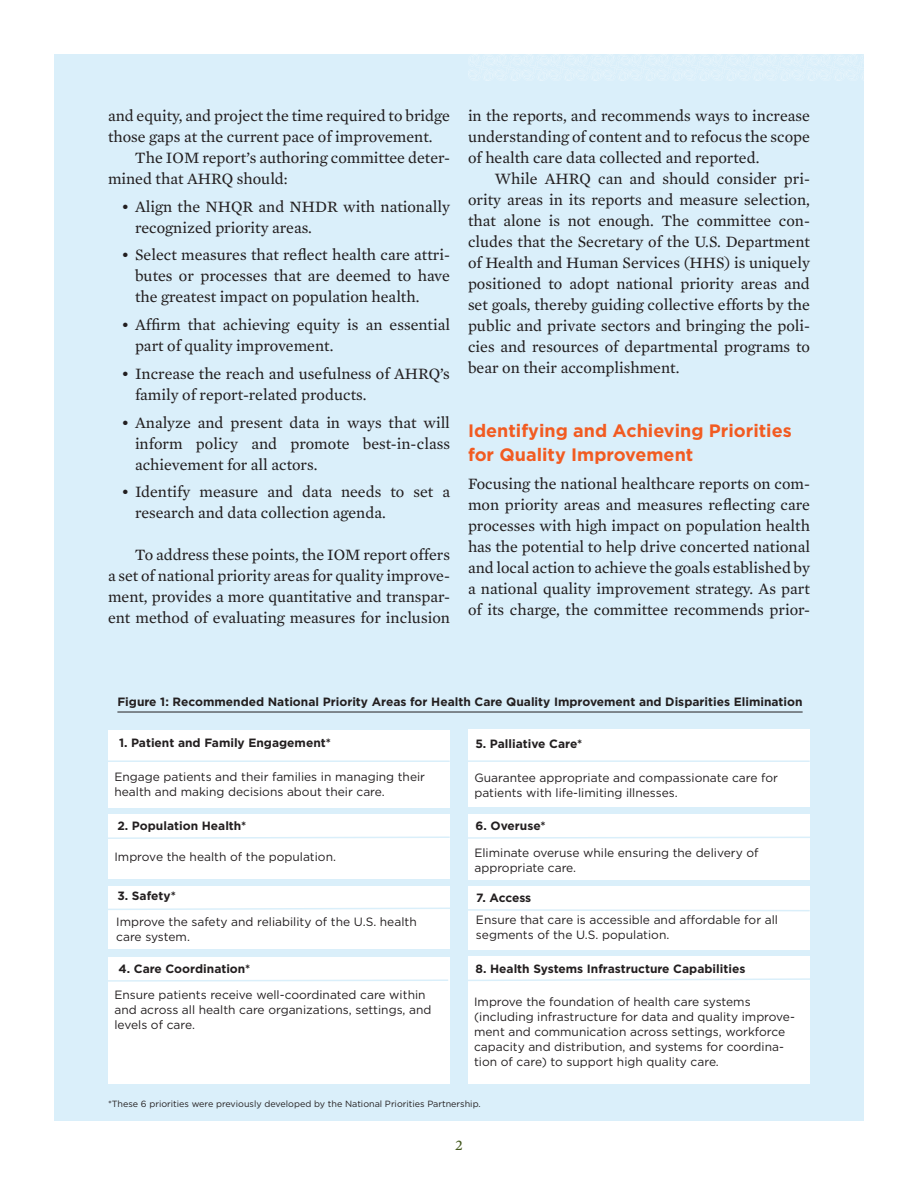
<style>
.page{position:relative;width:918px;height:1188px;background:#fff}
.page>*{position:absolute;margin:0;border:0;box-sizing:border-box;transform-origin:0 0}
.Header_B{font:700 18px/24px "Gotham";color:#f25b21}
.Body_Text{font:16.2px/21px "Mercury Text G2";color:#231f20;text-align:justify}
.t1{font:15px "Mercury Text G2";color:#44591f}
.Table__Data{font:12px/15px "Gotham";color:#231f20}
.Table__Data-2{font:700 12px "Gotham";color:#231f20}
.Table__Header{font:700 12px "Gotham";color:#231f20}
.Body_Text-2{font:9px "Gotham";color:#231f20}
</style>
<div class="page">
<div style="left:54px;top:54px;width:810px;height:1066px;background:#daeffa"></div>
<svg style="left:468px;top:54px;width:395px;height:27px"></svg>
<hr style="left:117px;top:712px;width:686px;height:1px;background:#231f20">
<div style="left:108px;top:815px;width:342px;height:64px;background:#fff"></div>
<svg style="left:108px;top:836px;width:342px;height:3px"></svg>
<div style="left:108px;top:957px;width:342px;height:126px;background:#fff"></div>
<svg style="left:108px;top:979px;width:340px;height:3px"></svg>
<div style="left:108px;top:730px;width:342px;height:78px;background:#fff"></div>
<hr style="left:108px;top:760px;width:342px;height:2px;background:#daeffa">
<div style="left:108px;top:886px;width:342px;height:63px;background:#fff"></div>
<div style="left:468px;top:730px;width:342px;height:77px;background:#fff"></div>
<hr style="left:468px;top:760px;width:342px;height:2px;background:#daeffa">
<div style="left:468px;top:814px;width:342px;height:66px;background:#fff"></div>
<svg style="left:468px;top:836px;width:342px;height:3px"></svg>
<div style="left:468px;top:957px;width:342px;height:127px;background:#fff"></div>
<svg style="left:468px;top:978px;width:342px;height:3px"></svg>
<div style="left:468px;top:886px;width:342px;height:63px;background:#fff"></div>
<svg style="left:108px;top:907px;width:702px;height:5px"></svg>
<p class="Body_Text" style="left:108px;top:105px;width:344px">and equity, and project the time required to bridge those gaps at the current pace of improvement.</p>
<p class="Body_Text" style="left:108px;top:147px;width:344px;text-indent:27px">The IOM report’s authoring committee deter&shy;mined that AHRQ should:</p>
<p class="Body_Text" style="left:135px;top:195px;width:316px;text-indent:-14px">• Align the NHQR and NHDR with nationally recognized priority areas.</p>
<p class="Body_Text" style="left:135px;top:244px;width:317px;text-indent:-14px">• Select measures that reflect health care attri&shy;butes or processes that are deemed to have the greatest impact on population health.</p>
<p class="Body_Text" style="left:135px;top:314px;width:317px;text-indent:-14px">• Affirm that achieving equity is an essential part of quality improvement.</p>
<p class="Body_Text" style="left:135px;top:363px;width:316px;text-indent:-14px">• Increase the reach and usefulness of AHRQ’s family of report-related products.</p>
<p class="Body_Text" style="left:135px;top:411px;width:317px;text-indent:-14px">• Analyze and present data in ways that will inform policy and promote best-in-class achievement for all actors.</p>
<p class="Body_Text" style="left:135px;top:481px;width:317px;text-indent:-14px">• Identify measure and data needs to set a research and data collection agenda.</p>
<p class="Body_Text" style="left:108px;top:544px;width:344px;text-indent:27px">To address these points, the IOM report offers a set of national priority areas for quality improve&shy;ment, provides a more quantitative and transpar&shy;ent method of evaluating measures for inclusion</p>
<p class="Body_Text" style="left:468px;top:105px;width:344px">in the reports, and recommends ways to increase understanding of content and to refocus the scope of health care data collected and reported.</p>
<p class="Body_Text" style="left:468px;top:168px;width:344px;text-indent:27px">While AHRQ can and should consider pri&shy;ority areas in its reports and measure selection, that alone is not enough. The committee con&shy;cludes that the Secretary of the U.S. Department of Health and Human Services (HHS) is uniquely positioned to adopt national priority areas and set goals, thereby guiding collective efforts by the public and private sectors and bringing the poli&shy;cies and resources of departmental programs to bear on their accomplishment.</p>
<p class="Header_B" style="left:468px;top:419px;width:325px">Identifying and Achieving Priorities for Quality Improvement</p>
<p class="Body_Text" style="left:468px;top:473px;width:344px">Focusing the national healthcare reports on com&shy;mon priority areas and measures reflecting care processes with high impact on population health has the potential to help drive concerted national and local action to achieve the goals established by a national quality improvement strategy. As part of its charge, the committee recommends prior-</p>
<p class="Table__Header" style="left:117px;top:694px;width:687px">Figure 1: Recommended National Priority Areas for Health Care Quality Improvement and Disparities Elimination</p>
<p class="Table__Data-2" style="left:119px;top:735px;width:214px">1. Patient and Family Engagement*</p>
<p class="Table__Data" style="left:114px;top:770px;width:312px">Engage patients and their families in managing their health and making decisions about their care.</p>
<p class="Table__Data-2" style="left:117px;top:818px;width:130px">2. Population Health*</p>
<p class="Table__Data" style="left:114px;top:849px;width:223px">Improve the health of the population.</p>
<p class="Table__Data-2" style="left:117px;top:888px;width:60px">3. Safety*</p>
<p class="Table__Data" style="left:116px;top:914px;width:302px">Improve the safety and reliability of the U.S. health care system.</p>
<p class="Table__Data-2" style="left:119px;top:962px;width:133px">4. Care Coordination*</p>
<p class="Table__Data" style="left:114px;top:987px;width:319px">Ensure patients receive well-coordinated care within and across all health care organizations, settings, and levels of care.</p>
<p class="Table__Data-2" style="left:475px;top:736px;width:108px">5. Palliative Care*</p>
<p class="Table__Data" style="left:474px;top:770px;width:305px">Guarantee appropriate and compassionate care for patients with life-limiting illnesses.</p>
<p class="Table__Data-2" style="left:476px;top:819px;width:72px">6. Overuse*</p>
<p class="Table__Data" style="left:474px;top:845px;width:286px">Eliminate overuse while ensuring the delivery of appropriate care.</p>
<p class="Table__Data-2" style="left:476px;top:890px;width:57px">7. Access</p>
<p class="Table__Data" style="left:476px;top:912px;width:304px">Ensure that care is accessible and affordable for all segments of the U.S. population.</p>
<p class="Table__Data-2" style="left:476px;top:962px;width:271px">8. Health Systems Infrastructure Capabilities</p>
<p class="Table__Data" style="left:474px;top:994px;width:322px">Improve the foundation of health care systems (including infrastructure for data and quality improve&shy;ment and communication across settings, workforce capacity and distribution, and systems for coordina&shy;tion of care) to support high quality care.</p>
<p class="Body_Text-2" style="left:108px;top:1098px;width:374px">*These 6 priorities were previously developed by the National Priorities Partnership.</p>
<p class="t1" style="left:455px;top:1136px;width:9px">2</p>
</div>
